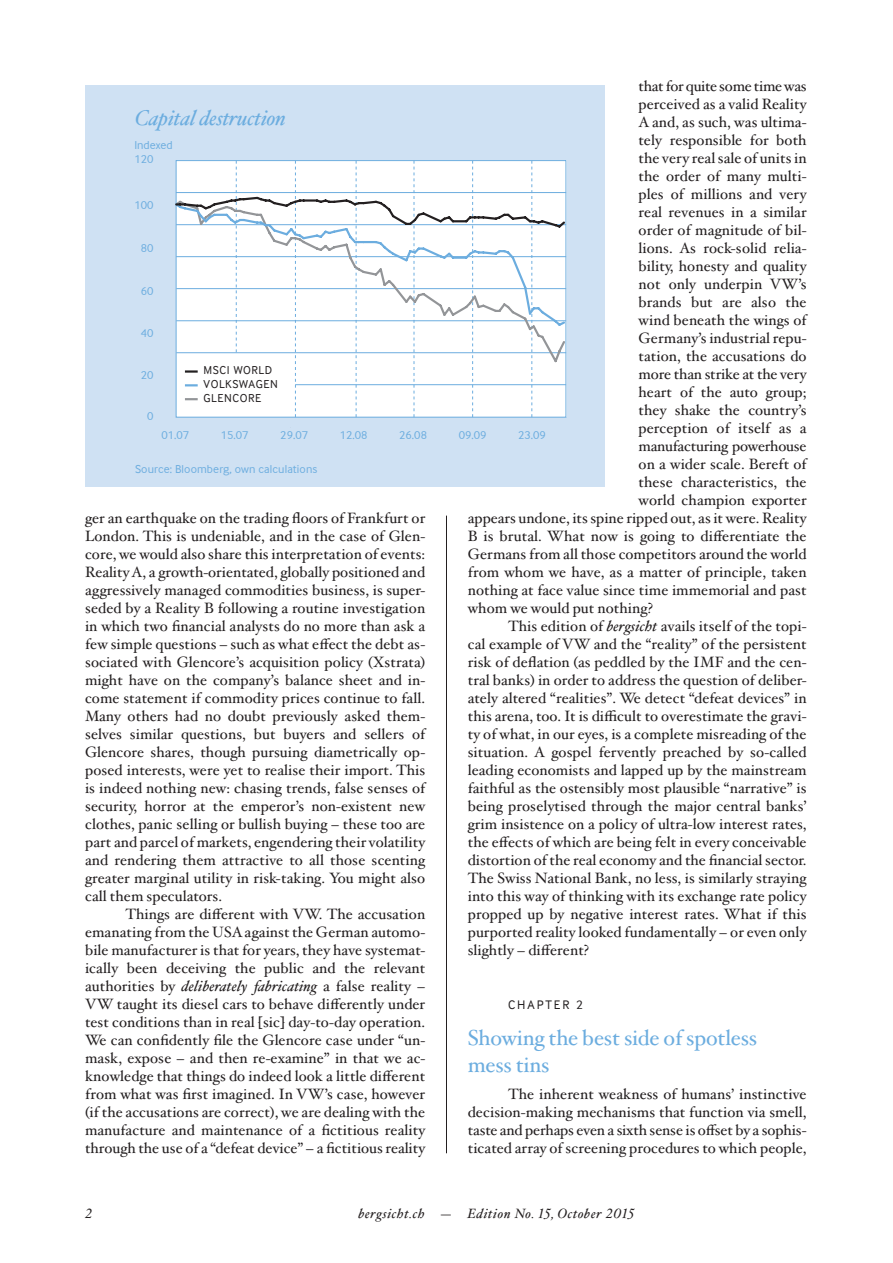
<style>
.page{position:relative;width:893px;height:1263px;background:#fff}
.page>*{position:absolute;margin:0;border:0;box-sizing:border-box;transform-origin:0 0}
.t1{font:21.75px/27px "Hoefler Txt";letter-spacing:-.01em;color:#6caddf}
.t2{font:italic 21.3px "Hoefler Txt";letter-spacing:-.015em;color:#6caddf}
.t3{font:15px/18px "Hoefler Txt";letter-spacing:.005em;color:#231f20;text-align:justify}
.t4{font:15px "Hoefler Txt";letter-spacing:-.02em;color:#231f20}
.t5{font:15px "Hoefler Txt";letter-spacing:-.015em;color:#231f20}
.t6{font:italic 13.5px "Hoefler Txt";letter-spacing:.05em;color:#231f20}
.t7{font:12.75px "Inter Face Da Ma";letter-spacing:.15em;color:#231f20}
.t8{font:11.85px "Inter Face Da Ma";color:#6caddf}
.t9{font:11.85px/13.8px "Inter Face Da Ma";letter-spacing:.05em;color:#231f20}
.s1{font-style:italic}
</style>
<div class="page">
<div style="left:85px;top:85px;width:520px;height:402px;background:#cfe1f3"></div>
<svg style="left:175px;top:160px;width:392px;height:257px;background:#f3f6f9"></svg>
<hr style="left:446px;top:516px;width:1px;height:637px;background:#231f20">
<p class="t4" style="left:639px;top:75px;width:170px">that for quite some time was</p>
<p class="t3" style="left:639px;top:95px;width:170px">perceived as a valid Reality</p>
<p class="t3" style="left:639px;top:113px;width:169px">A and, as such, was ultima-</p>
<p class="t3" style="left:639px;top:131px;width:170px">tely responsible for both</p>
<p class="t3" style="left:639px;top:149px;width:170px">the very real sale of units in</p>
<p class="t3" style="left:639px;top:167px;width:170px">the order of many multi-</p>
<p class="t3" style="left:639px;top:185px;width:170px">ples of millions and very</p>
<p class="t3" style="left:639px;top:203px;width:169px">real revenues in a similar</p>
<p class="t3" style="left:639px;top:221px;width:170px">order of magnitude of bil-</p>
<p class="t3" style="left:639px;top:239px;width:170px">lions. As rock-solid relia-</p>
<p class="t3" style="left:639px;top:257px;width:170px">bility, honesty and quality</p>
<p class="t3" style="left:639px;top:275px;width:169px">not only underpin VW’s</p>
<p class="t3" style="left:639px;top:293px;width:170px">brands but are also the</p>
<p class="t3" style="left:639px;top:311px;width:170px">wind beneath the wings of</p>
<p class="t3" style="left:639px;top:329px;width:170px">Germany’s industrial repu-</p>
<p class="t3" style="left:639px;top:347px;width:169px">tation, the accusations do</p>
<p class="t3" style="left:639px;top:365px;width:170px">more than strike at the very</p>
<p class="t3" style="left:639px;top:383px;width:170px">heart of the auto group;</p>
<p class="t3" style="left:639px;top:401px;width:169px">they shake the country’s</p>
<p class="t3" style="left:639px;top:419px;width:170px">perception of itself as a</p>
<p class="t5" style="left:639px;top:435px;width:169px">manufacturing powerhouse</p>
<p class="t3" style="left:639px;top:455px;width:170px">on a wider scale. Bereft of</p>
<p class="t3" style="left:639px;top:473px;width:170px">these characteristics, the</p>
<p class="t3" style="left:639px;top:491px;width:169px">world champion exporter</p>
<p class="t3" style="left:468px;top:509px;width:340px">appears undone, its spine ripped out, as it were. Reality</p>
<p class="t3" style="left:468px;top:527px;width:340px">B is brutal. What now is going to differentiate the</p>
<p class="t3" style="left:468px;top:545px;width:340px">Germans from all those competitors around the world</p>
<p class="t3" style="left:468px;top:563px;width:340px">from whom we have, as a matter of principle, taken</p>
<p class="t3" style="left:468px;top:581px;width:340px">nothing at face value since time immemorial and past</p>
<p class="t3" style="left:468px;top:599px;width:187px">whom we would put nothing?</p>
<p class="t3" style="left:508px;top:617px;width:300px">This edition of <span class="s1">bergsicht</span> avails itself of the topi-</p>
<p class="t3" style="left:468px;top:635px;width:340px">cal example of VW and the “reality” of the persistent</p>
<p class="t3" style="left:468px;top:653px;width:340px">risk of deflation (as peddled by the IMF and the cen-</p>
<p class="t3" style="left:468px;top:671px;width:340px">tral banks) in order to address the question of deliber-</p>
<p class="t3" style="left:468px;top:689px;width:340px">ately altered “realities”. We detect “defeat devices” in</p>
<p class="t3" style="left:468px;top:707px;width:340px">this arena, too. It is difficult to overestimate the gravi-</p>
<p class="t3" style="left:468px;top:725px;width:340px">ty of what, in our eyes, is a complete misreading of the</p>
<p class="t3" style="left:468px;top:743px;width:340px">situation. A gospel fervently preached by so-called</p>
<p class="t3" style="left:468px;top:761px;width:340px">leading economists and lapped up by the mainstream</p>
<p class="t3" style="left:468px;top:779px;width:340px">faithful as the ostensibly most plausible “narrative” is</p>
<p class="t3" style="left:468px;top:797px;width:340px">being proselytised through the major central banks’</p>
<p class="t3" style="left:468px;top:815px;width:340px">grim insistence on a policy of ultra-low interest rates,</p>
<p class="t3" style="left:468px;top:833px;width:340px">the effects of which are being felt in every conceivable</p>
<p class="t3" style="left:468px;top:851px;width:340px">distortion of the real economy and the financial sector.</p>
<p class="t3" style="left:468px;top:869px;width:340px">The Swiss National Bank, no less, is similarly straying</p>
<p class="t3" style="left:468px;top:887px;width:340px">into this way of thinking with its exchange rate policy</p>
<p class="t3" style="left:468px;top:905px;width:340px">propped up by negative interest rates. What if this</p>
<p class="t3" style="left:468px;top:923px;width:340px">purported reality looked fundamentally – or even only</p>
<p class="t3" style="left:468px;top:941px;width:123px">slightly – different?</p>
<h2 class="t2" style="left:135px;top:105px;width:152px">Capital destruction</h2>
<p class="t8" style="left:134px;top:138px;width:40px">Indexed</p>
<p class="t8" style="left:134px;top:153px;width:21px">120</p>
<p class="t8" style="left:134px;top:198px;width:21px">100</p>
<p class="t8" style="left:141px;top:241px;width:14px">80</p>
<p class="t8" style="left:141px;top:284px;width:14px">60</p>
<p class="t8" style="left:141px;top:327px;width:14px">40</p>
<p class="t9" style="left:204px;top:363px;width:70px">MSCI WORLD</p>
<p class="t8" style="left:141px;top:368px;width:14px">20</p>
<p class="t9" style="left:204px;top:377px;width:76px">VOLKSWAGEN<br>GLENCORE</p>
<p class="t8" style="left:147px;top:409px;width:8px">0</p>
<p class="t8" style="left:161px;top:428px;width:29px">01.07</p>
<p class="t8" style="left:221px;top:428px;width:29px">15.07</p>
<p class="t8" style="left:280px;top:428px;width:29px">29.07</p>
<p class="t8" style="left:340px;top:428px;width:29px">12.08</p>
<p class="t8" style="left:399px;top:428px;width:29px">26.08</p>
<p class="t8" style="left:459px;top:428px;width:29px">09.09</p>
<p class="t8" style="left:518px;top:428px;width:29px">23.09</p>
<p class="t8" style="left:135px;top:462px;width:184px">Source: Bloomberg, own calculations</p>
<p class="t3" style="left:85px;top:509px;width:342px">ger an earthquake on the trading floors of Frankfurt or London. This is undeniable, and in the case of Glen&shy;core, we would also share this interpretation of events:<br>Reality A, a growth-orientated, globally positioned and aggressively managed commodities business, is super&shy;seded by a Reality B following a routine investigation in which two financial analysts do no more than ask a few simple questions – such as what effect the debt as&shy;sociated with Glencore’s acquisition policy (Xstrata) might have on the company’s balance sheet and in&shy;come statement if commodity prices continue to fall.<br>Many others had no doubt previously asked them&shy;selves similar questions, but buyers and sellers of Glencore shares, though pursuing diametrically op&shy;posed interests, were yet to realise their import. This is indeed nothing new: chasing trends, false senses of security, horror at the emperor’s non-existent new clothes, panic selling or bullish buying – these too are part and parcel of markets, engendering their volatility and rendering them attractive to all those scenting greater marginal utility in risk-taking. You might also call them speculators.</p>
<p class="t3" style="left:85px;top:905px;width:342px;text-indent:40px">Things are different with VW. The accusation emanating from the USA against the German automo&shy;bile manufacturer is that for years, they have systemat&shy;ically been deceiving the public and the relevant authorities by <span class="s1">deliberately fabricating</span> a false reality – VW taught its diesel cars to behave differently under test conditions than in real [sic] day-to-day operation.<br>We can confidently file the Glencore case under “un&shy;mask, expose – and then re-examine” in that we ac&shy;knowledge that things do indeed look a little different from what was first imagined. In VW’s case, however (if the accusations are correct), we are dealing with the manufacture and maintenance of a fictitious reality through the use of a “defeat device” – a fictitious reality</p>
<p class="t7" style="left:508px;top:998px;width:76px">CHAPTER 2</p>
<h1 class="t1" style="left:468px;top:1023px;width:291px">Showing the best side of spotless mess tins</h1>
<p class="t3" style="left:468px;top:1085px;width:340px;text-indent:40px">The inherent weakness of humans’ instinctive decision-making mechanisms that function via smell, taste and perhaps even a sixth sense is offset by a sophis&shy;ticated array of screening procedures to which people,</p>
<p class="t6" style="left:85px;top:1206px;width:9px">2</p>
<p class="t6" style="left:358px;top:1206px;width:277px">bergsicht.ch — Edition No. 15, October 2015</p>
</div>
